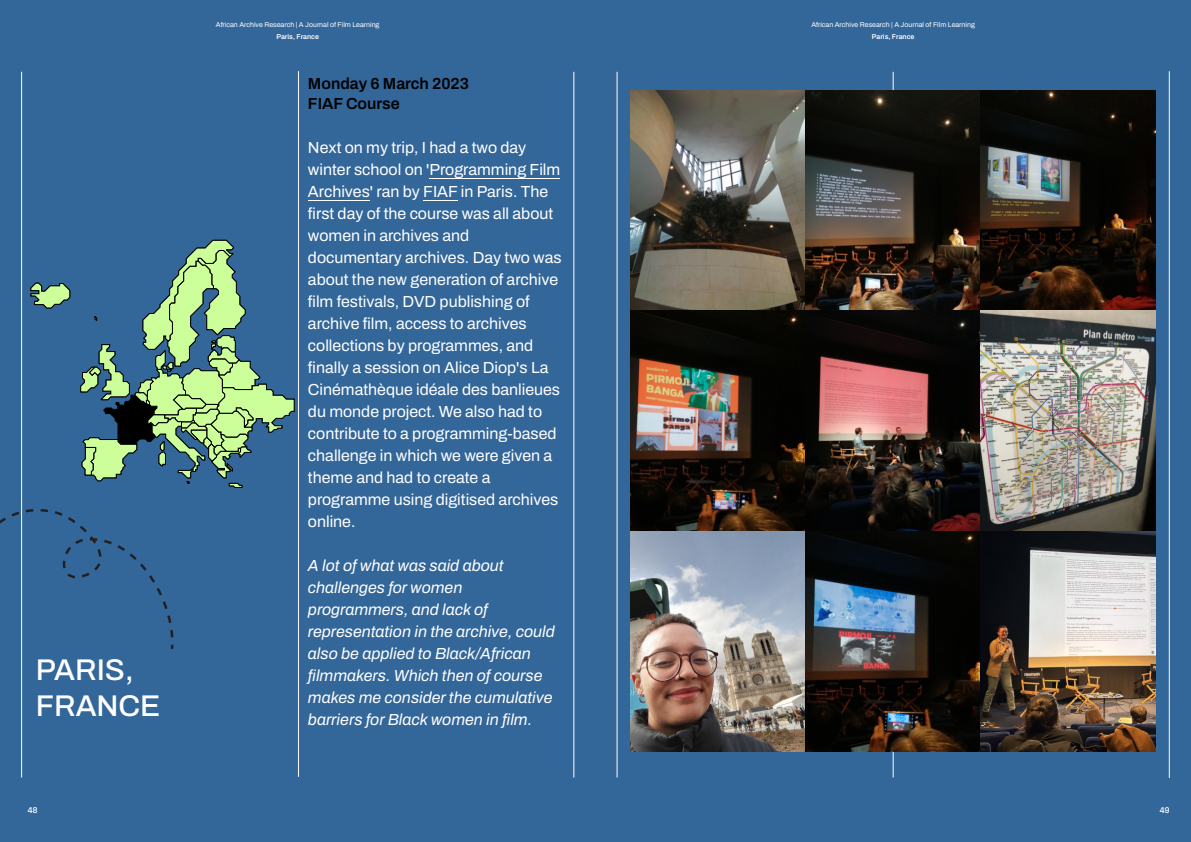
<style>
.page{position:relative;width:1191px;height:842px;background:#fff}
.page>*{position:absolute;margin:0;border:0;box-sizing:border-box;transform-origin:0 0}
.t1{font:500 30px/35.7px "Archivo";color:#fff}
.t2{font:16px/22px "Archivo";color:#fff}
.t3{font:italic 16px/22px "Archivo";color:#fff}
.t4{font:600 16px/20px "Archivo";color:#000}
.t5{font:600 8px "Space Grotesk";color:#fff}
.t6{font:7px "Archivo";color:#fff}
.t7{font:600 7px "Archivo";color:#fff}
</style>
<div class="page">
<div style="left:0;top:0;width:595px;height:842px;background:#369"></div>
<hr style="left:21px;top:72px;width:1px;height:705px;background:#fff">
<hr style="left:298px;top:71px;width:1px;height:706px;background:#fff">
<hr style="left:574px;top:72px;width:1px;height:705px;background:#fff">
<div style="left:595px;top:0;width:596px;height:842px;background:#369"></div>
<hr style="left:617px;top:72px;width:1px;height:705px;background:#fff">
<hr style="left:893px;top:72px;width:1px;height:705px;background:#fff">
<hr style="left:1169px;top:72px;width:1px;height:705px;background:#fff">
<svg style="left:0;top:509px;width:173px;height:140px"></svg>
<img style="left:631px;top:90px;width:524px;height:662px">
<svg style="left:30px;top:282px;width:41px;height:27px"></svg>
<svg style="left:80px;top:239px;width:215px;height:249px"></svg>
<hr style="left:429px;top:178px;width:131px;height:1px;background:#fff">
<hr style="left:308px;top:200px;width:62px;height:1px;background:#fff">
<hr style="left:423px;top:200px;width:34px;height:1px;background:#fff">
<h1 class="t1" style="left:36px;top:652px;width:126px">PARIS,<br>FRANCE</h1>
<p class="t6" style="left:216px;top:21px;width:165px">African Archive Research | A Journal of Film Learning</p>
<p class="t7" style="left:276px;top:33px;width:44px">Paris, France</p>
<p class="t4" style="left:308px;top:74px;width:163px">Monday 6 March 2023<br>FIAF Course</p>
<p class="t2" style="left:308px;top:137px;width:255px">Next on my trip, I had a two day winter school on 'Programming Film<br>Archives' ran by FIAF in Paris. The first day of the course was all about women in archives and documentary archives. Day two was about the new generation of archive film festivals, DVD publishing of archive film, access to archives collections by programmes, and finally a session on Alice Diop's La<br>Cinémathèque idéale des banlieues du monde project. We also had to contribute to a programming-based challenge in which we were given a theme and had to create a programme using digitised archives online.</p>
<p class="t3" style="left:308px;top:555px;width:248px">A lot of what was said about challenges for women programmers, and lack of representation in the archive, could also be applied to Black/African filmmakers. Which then of course makes me consider the cumulative barriers for Black women in film.</p>
<p class="t6" style="left:811px;top:21px;width:165px">African Archive Research | A Journal of Film Learning</p>
<p class="t7" style="left:872px;top:33px;width:44px">Paris, France</p>
<p class="t5" style="left:28px;top:807px;width:11px">48</p>
<p class="t5" style="left:1160px;top:807px;width:11px">49</p>
</div>
